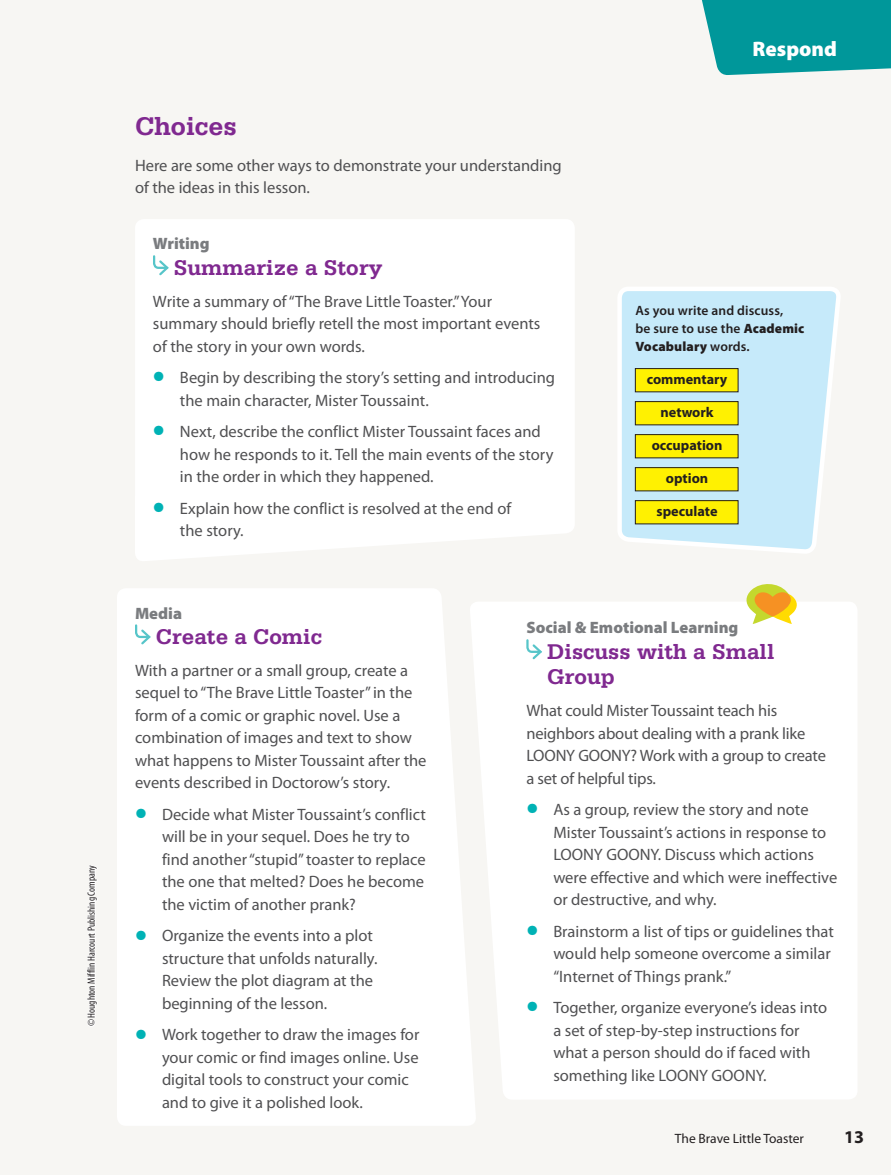
<style>
.page{position:relative;width:891px;height:1175px;background:#fff}
.page>*{position:absolute;margin:0;border:0;box-sizing:border-box;transform-origin:0 0}
.h3_aa-purple{font:700 27px "Serifa Std";color:#802990}
.h4-serifa-purple{font:700 22.5px/25.5px "Serifa Std";color:#802990}
.t1{font:900 21px "Myriad Pro";color:#fff}
.t2{font:700 18px "Myriad Pro";color:#231f20}
.p_body-myriad{font:16.5px/22.5px "Myriad Pro";color:#505052}
.h5-gray-ns{font:900 16.5px "Myriad Pro";color:#7a7c7f}
.p_voc-box-yellow{font:700 14.25px "Myriad Pro";color:#231f20}
.p_minior-semibold-bl{font:600 13.5px/18px "Myriad Pro";letter-spacing:.01em;color:#231f20}
.t3{font:13.5px "Myriad Pro";color:#231f20}
.t4{font:condensed 10.5px "Myriad Pro";color:#231f20}
.s1{font-weight:900;font-size:33px;color:#00b2b5}
.s2{font-weight:900}
</style>
<div class="page">
<div style="left:0;top:0;width:891px;height:1174px;background:#f7f6f3"></div>
<svg style="left:702px;top:0;width:189px;height:75px;background:#159fa1"></svg>
<svg style="left:87px;top:865px;width:10px;height:162px"></svg>
<svg style="left:618px;top:287px;width:221px;height:266px"></svg>
<div style="left:635px;top:368px;width:103px;height:24px;background:#fff101"></div>
<div style="left:635px;top:368px;width:103px;height:24px;border:1px solid #231f20"></div>
<div style="left:635px;top:401px;width:103px;height:24px;background:#fff101"></div>
<div style="left:635px;top:401px;width:103px;height:24px;border:1px solid #231f20"></div>
<div style="left:635px;top:434px;width:103px;height:24px;background:#fff101"></div>
<div style="left:635px;top:434px;width:103px;height:24px;border:1px solid #231f20"></div>
<div style="left:635px;top:467px;width:103px;height:24px;background:#fff101"></div>
<div style="left:635px;top:467px;width:103px;height:24px;border:1px solid #231f20"></div>
<div style="left:635px;top:500px;width:103px;height:24px;background:#fff101"></div>
<div style="left:635px;top:500px;width:103px;height:24px;border:1px solid #231f20"></div>
<div style="left:476px;top:602px;width:381px;height:497px;background:#fff"></div>
<svg style="left:525px;top:638px;width:19px;height:23px"></svg>
<svg style="left:745px;top:584px;width:53px;height:40px"></svg>
<div style="left:117px;top:589px;width:359px;height:536px;background:#fff"></div>
<svg style="left:134px;top:623px;width:18px;height:23px"></svg>
<div style="left:135px;top:220px;width:439px;height:341px;background:#fff"></div>
<svg style="left:152px;top:254px;width:18px;height:23px"></svg>
<p class="t4" style="left:86px;top:1026px;width:162px;rotate:-90deg">© Houghton Mifflin Harcourt Publishing Company</p>
<h3 class="h3_aa-purple" style="left:135px;top:110px;width:104px">Choices</h3>
<p class="p_body-myriad" style="left:135px;top:154px;width:428px">Here are some other ways to demonstrate your understanding of the ideas in this lesson.</p>
<h5 class="h5-gray-ns" style="left:153px;top:234px;width:58px">Writing</h5>
<h4 class="h4-serifa-purple" style="left:174px;top:255px;width:210px">Summarize a Story</h4>
<p class="p_body-myriad" style="left:153px;top:290px;width:389px">Write a summary of “The Brave Little Toaster.” Your summary should briefly retell the most important events of the story in your own words.</p>
<p class="p_body-myriad" style="left:180px;top:366px;width:377px;text-indent:-27px"><span class="s1">•</span> Begin by describing the story’s setting and introducing the main character, Mister Toussaint.</p>
<p class="p_body-myriad" style="left:180px;top:420px;width:375px;text-indent:-27px"><span class="s1">•</span> Next, describe the conflict Mister Toussaint faces and how he responds to it. Tell the main events of the story in the order in which they happened.</p>
<p class="p_body-myriad" style="left:180px;top:497px;width:333px;text-indent:-27px"><span class="s1">•</span> Explain how the conflict is resolved at the end of the story.</p>
<p class="t1" style="left:753px;top:37px;width:86px">Respond</p>
<p class="p_minior-semibold-bl" style="left:635px;top:301px;width:171px">As you write and discuss,<br>be sure to use the <span class="s2">Academic<br>Vocabulary</span> words.</p>
<p class="p_voc-box-yellow" style="left:647px;top:371px;width:82px">commentary</p>
<p class="p_voc-box-yellow" style="left:661px;top:404px;width:55px">network</p>
<p class="p_voc-box-yellow" style="left:652px;top:437px;width:72px">occupation</p>
<p class="p_voc-box-yellow" style="left:666px;top:470px;width:44px">option</p>
<p class="p_voc-box-yellow" style="left:657px;top:503px;width:62px">speculate</p>
<h5 class="h5-gray-ns" style="left:135px;top:603px;width:49px">Media</h5>
<h4 class="h4-serifa-purple" style="left:156px;top:624px;width:168px">Create a Comic</h4>
<p class="p_body-myriad" style="left:135px;top:659px;width:293px">With a partner or a small group, create a sequel to “The Brave Little Toaster” in the form of a comic or graphic novel. Use a combination of images and text to show what happens to Mister Toussaint after the events described in Doctorow’s story.</p>
<p class="p_body-myriad" style="left:162px;top:803px;width:265px;text-indent:-27px"><span class="s1">•</span> Decide what Mister Toussaint’s conflict will be in your sequel. Does he try to find another “stupid” toaster to replace the one that melted? Does he become the victim of another prank?</p>
<p class="p_body-myriad" style="left:162px;top:924px;width:217px;text-indent:-27px"><span class="s1">•</span> Organize the events into a plot structure that unfolds naturally.<br>Review the plot diagram at the beginning of the lesson.</p>
<p class="p_body-myriad" style="left:162px;top:1023px;width:259px;text-indent:-27px"><span class="s1">•</span> Work together to draw the images for your comic or find images online. Use digital tools to construct your comic and to give it a polished look.</p>
<h5 class="h5-gray-ns" style="left:526px;top:618px;width:214px">Social &amp; Emotional Learning</h5>
<h4 class="h4-serifa-purple" style="left:547px;top:638px;width:229px">Discuss with a Small<br>Group</h4>
<p class="p_body-myriad" style="left:526px;top:699px;width:301px">What could Mister Toussaint teach his neighbors about dealing with a prank like LOONY GOONY? Work with a group to create a set of helpful tips.</p>
<p class="p_body-myriad" style="left:553px;top:798px;width:285px;text-indent:-27px"><span class="s1">•</span> As a group, review the story and note Mister Toussaint’s actions in response to LOONY GOONY. Discuss which actions were effective and which were ineffective or destructive, and why.</p>
<p class="p_body-myriad" style="left:553px;top:920px;width:282px;text-indent:-27px"><span class="s1">•</span> Brainstorm a list of tips or guidelines that would help someone overcome a similar “Internet of Things prank.”</p>
<p class="p_body-myriad" style="left:553px;top:996px;width:275px;text-indent:-27px"><span class="s1">•</span> Together, organize everyone’s ideas into a set of step-by-step instructions for what a person should do if faced with something like LOONY GOONY.</p>
<p class="t3" style="left:675px;top:1131px;width:131px">The Brave Little Toaster</p>
<p class="t2" style="left:844px;top:1127px;width:21px">13</p>
</div>
